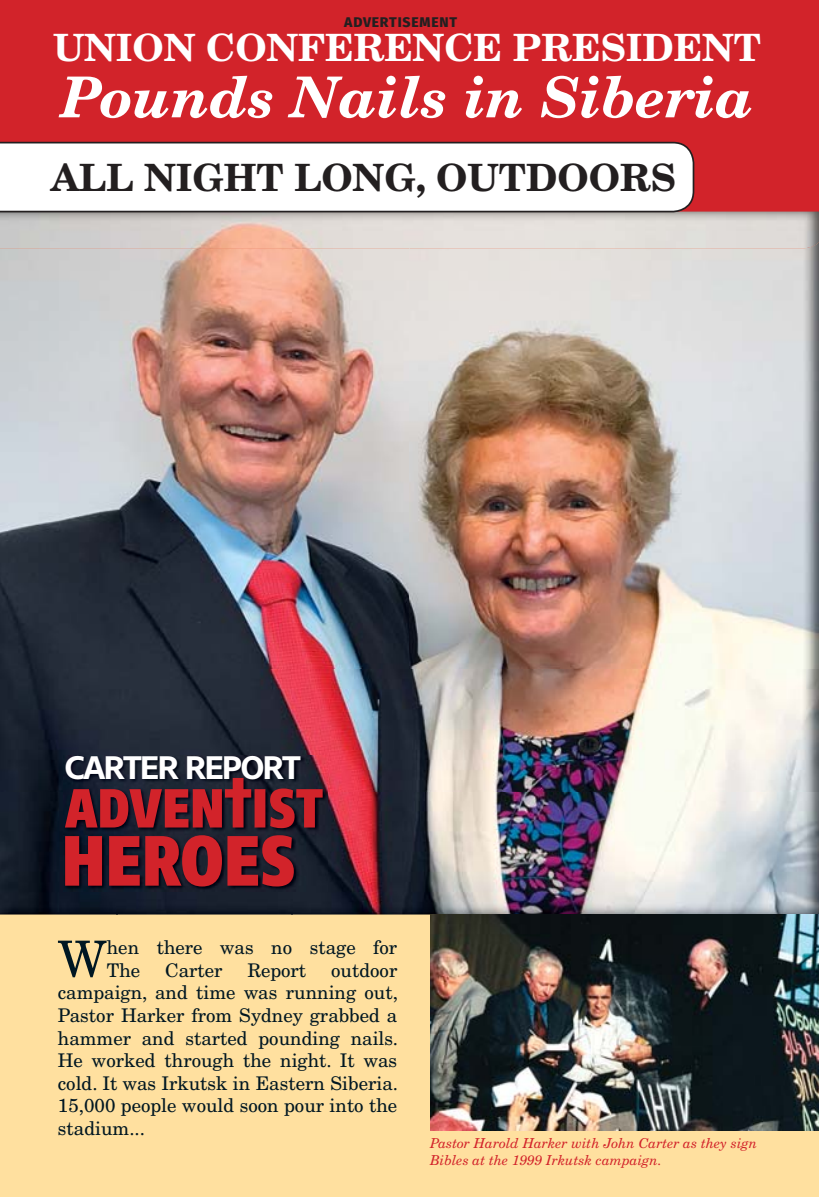
<style>
.page{position:relative;width:819px;height:1197px;background:#fff}
.page>*{position:absolute;margin:0;border:0;box-sizing:border-box;transform-origin:0 0}
.t1{font:italic 700 56.35px "New Century Schlbk";color:#fff}
.t2{font:50.05px "New Century Schlbk";color:#001722}
.t3{font:700 37.62px "New Century Schlbk";color:#fff}
.t4{font:700 37.62px "New Century Schlbk";color:#231f20}
.t5{font:700 32.55px "Core Sans N65";letter-spacing:-.06em;color:#fff}
.t6{font:18.72px/22.6px "New Century Schlbk";color:#001722}
.t7{font:800 14px "Fira Sans";letter-spacing:.055em;color:#231f20}
.t8{font:italic 13.65px/16.4px "New Century Schlbk";color:#d2232a}
</style>
<div class="page">
<div style="left:0;top:212px;width:819px;height:985px;background:#ffe09f"></div>
<div style="left:0;top:0;width:819px;height:212px;background:#d2232a"></div>
<img style="left:0;top:248px;width:819px;height:544px">
<img style="left:0;top:792px;width:116px;height:122px">
<img style="left:292px;top:792px;width:527px;height:122px">
<img style="left:116px;top:891px;width:176px;height:23px">
<img style="left:0;top:212px;width:819px;height:36px">
<img style="left:430px;top:914px;width:389px;height:216px">
<img style="left:64px;top:755px;width:263px;height:136px">
<svg style="left:65px;top:835px;width:229px;height:51px;background:#921f28"></svg>
<svg style="left:65px;top:778px;width:258px;height:50px;background:#721f2a"></svg>
<svg style="left:0;top:142px;width:694px;height:70px"></svg>
<img style="left:818px;top:915px;width:1px;height:217px">
<p class="t7" style="left:344px;top:18px;width:114px">ADVERTISEMENT</p>
<h3 class="t3" style="left:53px;top:34px;width:709px">UNION CONFERENCE PRESIDENT</h3>
<h1 class="t1" style="left:61px;top:65px;width:694px">Pounds Nails in Siberia</h1>
<h3 class="t4" style="left:51px;top:163px;width:627px">ALL NIGHT LONG, OUTDOORS</h3>
<h3 class="t5" style="left:64px;top:756px;width:238px">CARTER REPORT</h3>
<h2 class="t2" style="left:58px;top:940px;width:51px">W</h2>
<p class="t6" style="left:107px;top:938px;width:292px">hen there was no stage for<br>The</p>
<p class="t6" style="left:58px;top:961px;width:342px;text-align:justify;text-indent:273px">outdoor campaign, and time was running out, Pastor Harker from Sydney grabbed a hammer and started pounding nails.<br>He worked through the night. It was cold. It was Irkutsk in Eastern Siberia.<br>15,000 people would soon pour into the stadium...</p>
<p class="t6" style="left:165px;top:961px;width:59px">Carter</p>
<p class="t6" style="left:247px;top:961px;width:60px">Report</p>
<p class="t8" style="left:430px;top:1137px;width:329px">Pastor Harold Harker with John Carter as they sign<br>Bibles at the 1999 Irkutsk campaign.</p>
</div>
